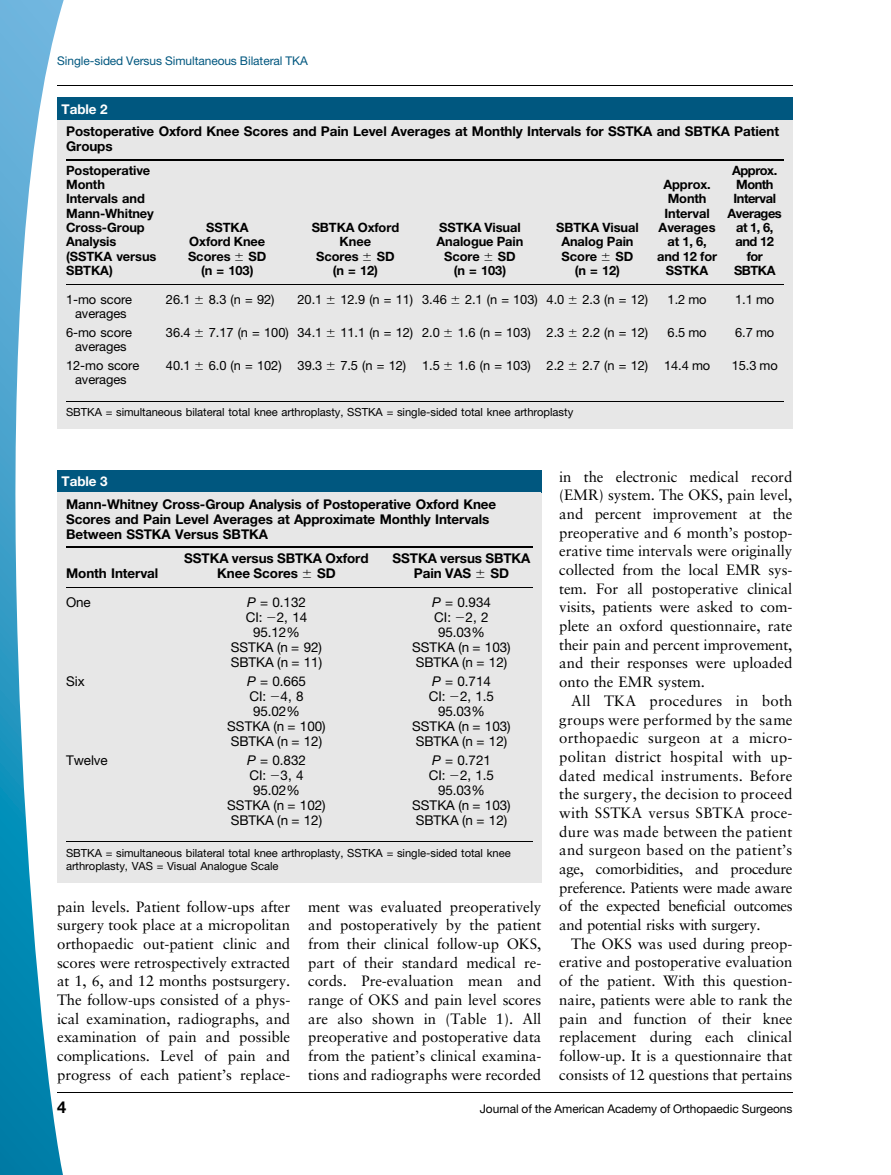
<style>
.page{position:relative;width:891px;height:1175px;background:#fff}
.page>*{position:absolute;margin:0;border:0;box-sizing:border-box;transform-origin:0 0}
.t1{font:16.5px "Adv O Td 1 f 5 cc 91.B";color:#000}
.t2{font:15px/18.8px "Adv O Tece 49054";color:#000;text-align:justify}
.t3{font:13.5px/14.9px "Adv O Td 1 f 5 cc 91.B";color:#000}
.t4{font:13.5px/15px "Adv OT7 fe 89 a 09";color:#000;text-align:center}
.t5{font:13.5px "Adv O Td 1 f 5 cc 91.B";color:#fff}
.t6{font:12.9px/14.4px "Adv O Td 1 f 5 cc 91.B";color:#000;text-align:center}
.t7{font:12.9px/14.4px "Adv OT7 fe 89 a 09";color:#000;text-align:center}
.t8{font:12.9px/14.4px "Adv O Td 1 f 5 cc 91.B";letter-spacing:-.03em;color:#000;text-align:center}
.t9{font:12px "Adv OT7 fe 89 a 09";color:#000}
.t10{font:12px "Adv OT7 fe 89 a 09";color:#00577f}
.t11{font:11.25px/12.6px "Adv OT7 fe 89 a 09";color:#000}
.s1{font-family:"Adv PS586 B"}
.s2{font-family:"Adv O Tc 4 f 305 bd.I"}
.s3{font-style:inherit}
</style>
<div class="page">
<svg style="left:0;top:0;width:66px;height:1174px"></svg>
<div style="left:57px;top:151px;width:735px;height:252px;background:#e7e7e7"></div>
<hr style="left:66px;top:159px;width:717px;height:1px;background:#000">
<hr style="left:66px;top:401px;width:717px;height:1px;background:#000">
<hr style="left:66px;top:284px;width:717px;height:1px;background:#000">
<div style="left:57px;top:98px;width:735px;height:22px;background:#00577f"></div>
<div style="left:57px;top:120px;width:735px;height:31px;background:#e7e7e7"></div>
<div style="left:57px;top:403px;width:735px;height:26px;background:#e7e7e7"></div>
<div style="left:57px;top:539px;width:484px;height:305px;background:#e7e7e7"></div>
<hr style="left:66px;top:546px;width:466px;height:2px;background:#000">
<hr style="left:66px;top:841px;width:466px;height:1px;background:#000">
<hr style="left:66px;top:586px;width:466px;height:1px;background:#000">
<div style="left:57px;top:470px;width:484px;height:22px;background:#00577f"></div>
<div style="left:57px;top:492px;width:484px;height:47px;background:#e7e7e7"></div>
<div style="left:57px;top:844px;width:484px;height:38px;background:#e7e7e7"></div>
<hr style="left:57px;top:85px;width:735px;height:1px;background:#000">
<hr style="left:57px;top:1092px;width:735px;height:1px;background:#000">
<p class="t10" style="left:57px;top:57px;width:252px">Single-sided Versus Simultaneous Bilateral TKA</p>
<p class="t5" style="left:62px;top:104px;width:47px">Table 2</p>
<p class="t3" style="left:66px;top:125px;width:714px">Postoperative Oxford Knee Scores and Pain Level Averages at Monthly Intervals for SSTKA and SBTKA Patient<br>Groups</p>
<p class="t6" style="left:66px;top:164px;width:92px;text-align:left">Postoperative<br>Month<br>Intervals and<br>Mann-Whitney<br>Cross-Group<br>Analysis (SSTKA versus<br>SBTKA)</p>
<p class="t8" style="left:728px;top:164px;width:56px">Approx.<br>Month<br>Interval<br>Averages at 1, 6, and 12 for<br>SBTKA</p>
<p class="t6" style="left:657px;top:178px;width:62px">Approx.<br>Month<br>Interval<br>Averages at 1, 6, and 12 for<br>SSTKA</p>
<p class="t6" style="left:188px;top:221px;width:80px">SSTKA<br>Oxford Knee<br>Scores <span class="s1">6</span> SD (n = 103)</p>
<p class="t6" style="left:312px;top:221px;width:89px">SBTKA Oxford<br>Knee<br>Scores <span class="s1">6</span> SD (n = 12)</p>
<p class="t6" style="left:437px;top:221px;width:88px">SSTKA Visual<br>Analogue Pain<br>Score <span class="s1">6</span> SD<br>(n = 103)</p>
<p class="t6" style="left:556px;top:221px;width:84px">SBTKA Visual<br>Analog Pain<br>Score <span class="s1">6</span> SD (n = 12)</p>
<p class="t7" style="left:66px;top:293px;width:68px">1-mo score averages</p>
<p class="t7" style="left:166px;top:293px;width:110px">26.1 <span class="s1">6</span> 8.3 (n = 92)</p>
<p class="t7" style="left:298px;top:293px;width:352px">20.1 <span class="s1">6</span> 12.9 (n = 11) 3.46 <span class="s1">6</span> 2.1 (n = 103) 4.0 <span class="s1">6</span> 2.3 (n = 12)</p>
<p class="t7" style="left:668px;top:293px;width:41px">1.2 mo</p>
<p class="t7" style="left:735px;top:293px;width:41px">1.1 mo</p>
<p class="t7" style="left:66px;top:326px;width:68px">6-mo score averages</p>
<p class="t7" style="left:166px;top:326px;width:484px">36.4 <span class="s1">6</span> 7.17 (n = 100) 34.1 <span class="s1">6</span> 11.1 (n = 12) 2.0 <span class="s1">6</span> 1.6 (n = 103) 2.3 <span class="s1">6</span> 2.2 (n = 12)</p>
<p class="t7" style="left:668px;top:326px;width:41px">6.5 mo</p>
<p class="t7" style="left:735px;top:326px;width:41px">6.7 mo</p>
<p class="t7" style="left:66px;top:359px;width:75px">12-mo score averages</p>
<p class="t7" style="left:166px;top:359px;width:546px">40.1 <span class="s1">6</span> 6.0 (n = 102) 39.3 <span class="s1">6</span> 7.5 (n = 12) 1.5 <span class="s1">6</span> 1.6 (n = 103) 2.2 <span class="s1">6</span> 2.7 (n = 12) 14.4 mo</p>
<p class="t7" style="left:732px;top:359px;width:48px">15.3 mo</p>
<p class="t11" style="left:66px;top:407px;width:509px">SBTKA = simultaneous bilateral total knee arthroplasty, SSTKA = single-sided total knee arthroplasty</p>
<p class="t5" style="left:62px;top:476px;width:47px">Table 3</p>
<p class="t3" style="left:66px;top:498px;width:432px">Mann-Whitney Cross-Group Analysis of Postoperative Oxford Knee<br>Scores and Pain Level Averages at Approximate Monthly Intervals<br>Between SSTKA Versus SBTKA</p>
<p class="t3" style="left:66px;top:566px;width:94px">Month Interval</p>
<p class="t3" style="left:184px;top:552px;width:186px;text-align:center">SSTKA versus SBTKA Oxford<br>Knee Scores <span class="s1">6</span> SD</p>
<p class="t3" style="left:393px;top:552px;width:139px;text-align:center">SSTKA versus SBTKA<br>Pain VAS <span class="s1">6</span> SD</p>
<p class="t4" style="left:66px;top:596px;width:26px">One</p>
<p class="t4" style="left:231px;top:596px;width:93px"><span class="s2">P</span> = 0.132<br>CI: <span class="s1">2</span>2, 14<br>95.12%<br>SSTKA (n = 92)<br>SBTKA (n = 11)</p>
<p class="t4" style="left:412px;top:596px;width:100px"><span class="s2">P</span> = 0.934<br>CI: <span class="s1">2</span>2, 2<br>95.03%<br>SSTKA (n = 103)<br>SBTKA (n = 12)</p>
<p class="t4" style="left:66px;top:675px;width:20px">Six</p>
<p class="t4" style="left:227px;top:675px;width:100px"><span class="s2">P</span> = 0.665<br>CI: <span class="s1">2</span>4, 8<br>95.02%<br>SSTKA (n = 100)<br>SBTKA (n = 12)</p>
<p class="t4" style="left:412px;top:675px;width:100px"><span class="s2">P</span> = 0.714<br>CI: <span class="s1">2</span>2, 1.5<br>95.03%<br>SSTKA (n = 103)<br>SBTKA (n = 12)</p>
<p class="t4" style="left:66px;top:754px;width:43px">Twelve</p>
<p class="t4" style="left:227px;top:754px;width:100px"><span class="s2">P</span> = 0.832<br>CI: <span class="s1">2</span>3, 4<br>95.02%<br>SSTKA (n = 102)<br>SBTKA (n = 12)</p>
<p class="t4" style="left:412px;top:754px;width:100px"><span class="s2">P</span> = 0.721<br>CI: <span class="s1">2</span>2, 1.5<br>95.03%<br>SSTKA (n = 103)<br>SBTKA (n = 12)</p>
<p class="t11" style="left:66px;top:847px;width:446px">SBTKA = simultaneous bilateral total knee arthroplasty, SSTKA = single-sided total knee arthroplasty, VAS = Visual Analogue Scale</p>
<p class="t2" style="left:57px;top:898px;width:235px">pain levels. Patient follow-ups after surgery took place at a micropolitan orthopaedic out-patient clinic and scores were retrospectively extracted at 1, 6, and 12 months postsurgery.<br>The follow-ups consisted of a phys&shy;ical examination, radiographs, and examination of pain and possible complications. Level of pain and progress of each patient<span class="s3">’</span>s replace-</p>
<p class="t2" style="left:308px;top:898px;width:235px">ment was evaluated preoperatively and postoperatively by the patient from their clinical follow-up OKS, part of their standard medical re&shy;cords. Pre-evaluation mean and range of OKS and pain level scores are also shown in (Table 1). All preoperative and postoperative data from the patient<span class="s3">’</span>s clinical examina&shy;tions and radiographs were recorded</p>
<p class="t2" style="left:559px;top:468px;width:235px">in the electronic medical record (EMR) system. The OKS, pain level, and percent improvement at the preoperative and 6 month<span class="s3">’</span>s postop&shy;erative time intervals were originally collected from the local EMR sys&shy;tem. For all postoperative clinical visits, patients were asked to com&shy;plete an oxford questionnaire, rate their pain and percent improvement, and their responses were uploaded onto the EMR system.</p>
<p class="t2" style="left:559px;top:692px;width:235px;text-indent:12px">All TKA procedures in both groups were performed by the same orthopaedic surgeon at a micro&shy;politan district hospital with up&shy;dated medical instruments. Before the surgery, the decision to proceed with SSTKA versus SBTKA proce&shy;dure was made between the patient and surgeon based on the patient<span class="s3">’</span>s age, comorbidities, and procedure preference. Patients were made aware of the expected beneficial outcomes and potential risks with surgery.</p>
<p class="t2" style="left:559px;top:935px;width:235px;text-indent:12px">The OKS was used during preop&shy;erative and postoperative evaluation of the patient. With this question&shy;naire, patients were able to rank the pain and function of their knee replacement during each clinical follow-up. It is a questionnaire that consists of 12 questions that pertains</p>
<p class="t1" style="left:57px;top:1101px;width:11px">4</p>
<p class="t9" style="left:480px;top:1104px;width:314px">Journal of the American Academy of Orthopaedic Surgeons</p>
</div>
